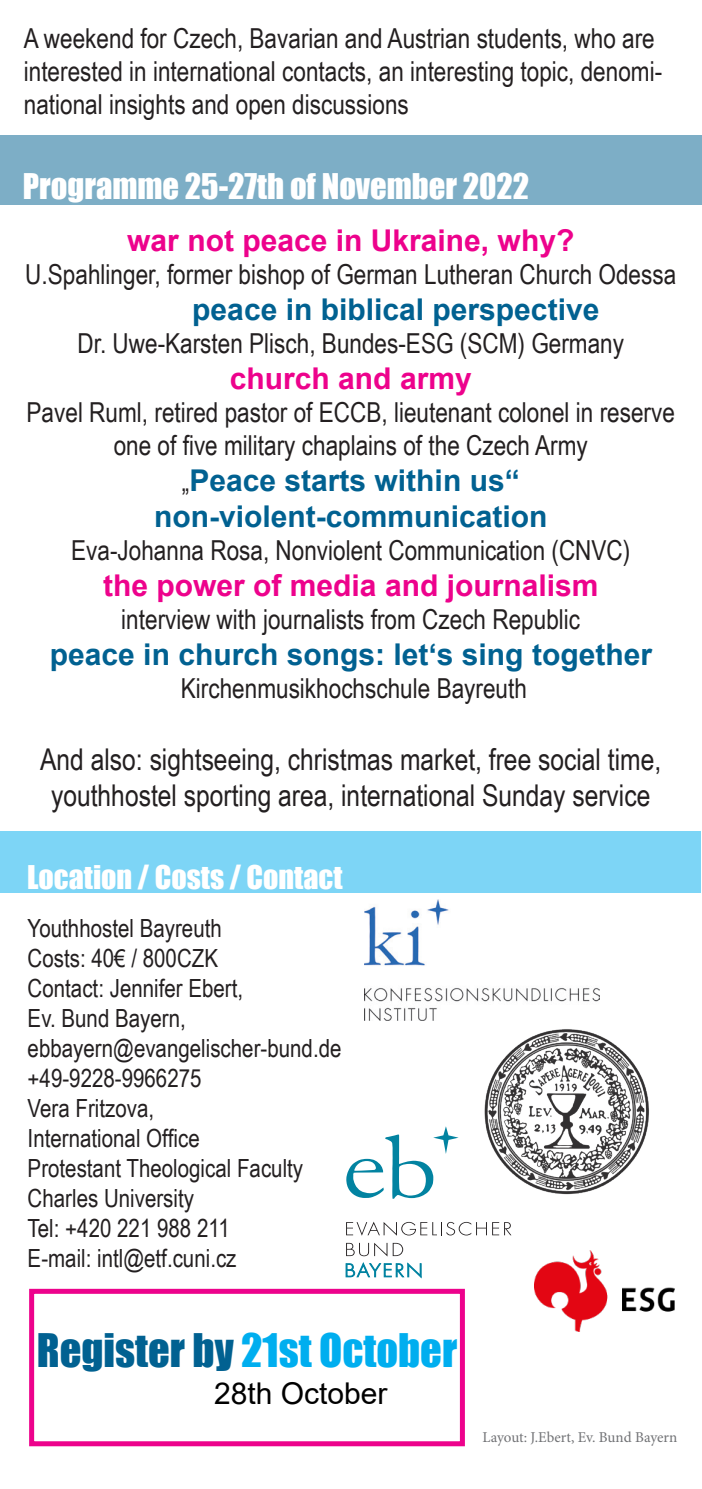
<style>
.page{position:relative;width:702px;height:1489px;background:#fff}
.page>*{position:absolute;margin:0;border:0;box-sizing:border-box;transform-origin:0 0}
.t1{font:42.5px "Impact";color:#00aeef}
.t2{font:32.5px "Impact";color:#fff}
.t3{font:700 30px "Arial";color:#016191}
.t4{font:30px "Arial Narrow";color:#231f20}
.t5{font:700 30px "Arial";color:#ed028c}
.t6{font:30px "Impact";color:#fff}
.t7{font:30px "Arial";color:#000}
.t8{font:27.5px/33px "Arial Narrow";color:#231f20}
.t9{font:25px "Arial Narrow";color:#231f20}
.t10{font:15px "Minion Pro";letter-spacing:-.005em;color:#717275}
.s1{font-family:"Arial Narrow";font-weight:400;font-size:27.5px;color:#231f20}
.s2{color:#016191}
</style>
<div class="page">
<div style="left:29px;top:1288px;width:436px;height:157px;border:5px solid #ed028c"></div>
<img style="left:484px;top:1029px;width:165px;height:166px">
<svg style="left:346px;top:1126px;width:112px;height:72px"></svg>
<svg style="left:346px;top:1221px;width:165px;height:14px"></svg>
<svg style="left:346px;top:1242px;width:57px;height:14px"></svg>
<svg style="left:346px;top:1262px;width:75px;height:15px"></svg>
<img style="left:364px;top:899px;width:236px;height:121px">
<div style="left:1px;top:136px;width:701px;height:69px;background:#7daec6"></div>
<div style="left:1px;top:830px;width:699px;height:62px;background:#7dd5f6"></div>
<img style="left:534px;top:1250px;width:141px;height:80px">
<p class="t8" style="left:24px;top:21px;width:640px">A weekend for Czech, Bavarian and Austrian students, who are interested in international contacts, an interesting topic, denomi&shy;national insights and open discussions</p>
<p class="t2" style="left:23px;top:160px;width:507px">Programme 25-27th of November 2022</p>
<p class="t5" style="left:127px;top:219px;width:448px">war not peace in Ukraine, why?</p>
<p class="t8" style="left:25px;top:257px;width:652px">U.Spahlinger, former bishop of German Lutheran Church Odessa</p>
<p class="t3" style="left:192px;top:288px;width:408px">peace in biblical perspective</p>
<p class="t8" style="left:77px;top:326px;width:548px">Dr. Uwe-Karsten Plisch, Bundes-ESG (SCM) Germany</p>
<p class="t5" style="left:230px;top:357px;width:243px">church and army</p>
<p class="t8" style="left:27px;top:395px;width:649px">Pavel Ruml, retired pastor of ECCB, lieutenant colonel in reserve</p>
<p class="t8" style="left:114px;top:428px;width:475px">one of five military chaplains of the Czech Army</p>
<p class="t3" style="left:182px;top:459px;width:339px"><span class="s1">„</span>Peace starts within us“</p>
<p class="t3" style="left:154px;top:495px;width:395px">non-violent-communication</p>
<p class="t8" style="left:71px;top:533px;width:560px">Eva-Johanna Rosa, Nonviolent Communication (CNVC)</p>
<p class="t5" style="left:103px;top:564px;width:497px">the power of media and journalism</p>
<p class="t8" style="left:121px;top:602px;width:460px">interview with journalists from Czech Republic</p>
<p class="t3" style="left:50px;top:633px;width:603px">peace in church songs: let‘s sing together</p>
<p class="t8" style="left:181px;top:671px;width:347px">Kirchenmusikhochschule Bayreuth</p>
<p class="t4" style="left:40px;top:737px;width:622px">And also: sightseeing, christmas market, free social time,</p>
<p class="t4" style="left:51px;top:773px;width:600px">youthhostel sporting area, international Sunday service</p>
<p class="t6" style="left:27px;top:853px;width:317px">Location / Costs / Contact</p>
<p class="t9" style="left:28px;top:909px;width:196px">Youthhostel Bayreuth</p>
<p class="t9" style="left:28px;top:939px;width:192px">Costs: 40€ / 800CZK</p>
<p class="t9" style="left:28px;top:969px;width:217px">Contact: Jennifer Ebert,</p>
<p class="t9" style="left:28px;top:999px;width:160px">Ev. Bund Bayern,</p>
<p class="t9" style="left:28px;top:1029px;width:315px">ebbayern@evangelischer-bund.de</p>
<p class="t9" style="left:28px;top:1059px;width:175px">+49-9228-9966275</p>
<p class="t9" style="left:28px;top:1089px;width:128px">Vera Fritzova,</p>
<p class="t9" style="left:28px;top:1119px;width:174px">International Office</p>
<p class="t9" style="left:28px;top:1149px;width:277px">Protestant Theological Faculty</p>
<p class="t9" style="left:28px;top:1179px;width:168px">Charles University</p>
<p class="t9" style="left:28px;top:1209px;width:204px">Tel: +420 221 988 211</p>
<p class="t9" style="left:28px;top:1239px;width:210px">E-mail: intl@etf.cuni.cz</p>
<p class="t1" style="left:37px;top:1316px;width:422px"><span class="s2">Register by</span> 21st October</p>
<p class="t7" style="left:214px;top:1372px;width:175px">28th October</p>
<p class="t10" style="left:482px;top:1427px;width:196px">Layout: J.Ebert, Ev. Bund Bayern</p>
</div>
